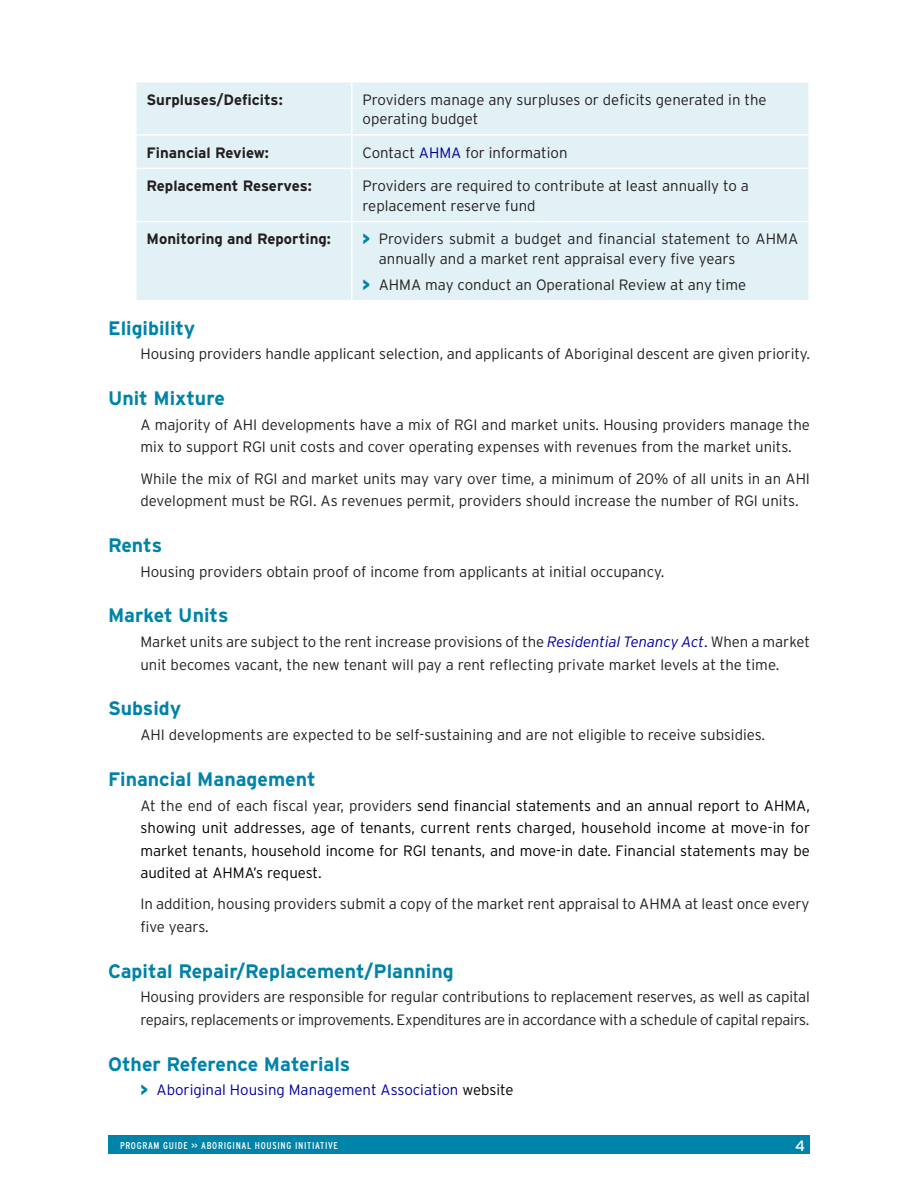
<style>
.page{position:relative;width:918px;height:1188px;background:#fff}
.page>*{position:absolute;margin:0;border:0;box-sizing:border-box;transform-origin:0 0}
.t1{font:700 19.5px "Interstate";color:#0083a9}
.t2{font:300 15px/22.5px "Interstate";color:#231f20}
.t3{font:300 15px/22.5px "Interstate";color:#000;text-align:justify}
.t4{font:300 15px/22.5px "Interstate";letter-spacing:-.02em;color:#231f20}
.t5{font:700 15px "Interstate";color:#231f20}
.t6{font:300 15px "Interstate";color:#0000a0}
.t7{font:15px "Interstate";color:#fff}
.t8{font:condensed 9.9px "Interstate";letter-spacing:.07em;color:#fff}
.s1{color:#0000a0}
.s2{font-weight:900;color:#0083a9}
.s3{font-style:italic;color:#0000a0}
.s4{color:#231f20}
.s5{color:#000}
</style>
<div class="page">
<div style="left:108px;top:1136px;width:702px;height:18px;background:#0083a9"></div>
<div style="left:136px;top:82px;width:673px;height:218px;background:#e1f1f5"></div>
<hr style="left:351px;top:83px;width:1px;height:51px;background:#fff">
<hr style="left:135px;top:134px;width:217px;height:2px;background:#fff">
<hr style="left:352px;top:134px;width:458px;height:2px;background:#fff">
<hr style="left:351px;top:136px;width:1px;height:32px;background:#fff">
<hr style="left:351px;top:169px;width:1px;height:52px;background:#fff">
<hr style="left:135px;top:221px;width:217px;height:1px;background:#fff">
<hr style="left:352px;top:221px;width:458px;height:1px;background:#fff">
<hr style="left:351px;top:222px;width:1px;height:78px;background:#fff">
<hr style="left:808px;top:83px;width:2px;height:51px;background:#fff">
<hr style="left:808px;top:136px;width:2px;height:32px;background:#fff">
<hr style="left:135px;top:168px;width:217px;height:1px;background:#fff">
<hr style="left:352px;top:168px;width:458px;height:1px;background:#fff">
<hr style="left:808px;top:169px;width:2px;height:52px;background:#fff">
<hr style="left:808px;top:222px;width:2px;height:78px;background:#fff">
<p class="t5" style="left:147px;top:90px;width:138px">Surpluses/Deficits:</p>
<p class="t2" style="left:363px;top:89px;width:406px;line-height:19.5px">Providers manage any surpluses or deficits generated in the operating budget</p>
<p class="t5" style="left:147px;top:143px;width:124px">Financial Review:</p>
<p class="t2" style="left:363px;top:141px;width:207px">Contact <span class="s1">AHMA</span> for information</p>
<p class="t5" style="left:147px;top:177px;width:167px">Replacement Reserves:</p>
<p class="t2" style="left:363px;top:176px;width:388px;line-height:19.5px">Providers are required to contribute at least annually to a replacement reserve fund</p>
<p class="t5" style="left:147px;top:230px;width:186px">Monitoring and Reporting:</p>
<p class="t2" style="left:379px;top:229px;width:421px;line-height:19.5px;text-indent:-16px"><span class="s2">&gt;</span> Providers submit a budget and financial statement to AHMA annually and a market rent appraisal every five years</p>
<p class="t2" style="left:363px;top:273px;width:385px"><span class="s2">&gt;</span> AHMA may conduct an Operational Review at any time</p>
<h1 class="t1" style="left:108px;top:316px;width:89px">Eligibility</h1>
<p class="t2" style="left:140px;top:343px;width:671px">Housing providers handle applicant selection, and applicants of Aboriginal descent are given priority.</p>
<h1 class="t1" style="left:108px;top:387px;width:118px">Unit Mixture</h1>
<p class="t2" style="left:140px;top:413px;width:671px">A majority of AHI developments have a mix of RGI and market units. Housing providers manage the mix to support RGI unit costs and cover operating expenses with revenues from the market units.</p>
<p class="t2" style="left:140px;top:467px;width:671px">While the mix of RGI and market units may vary over time, a minimum of 20% of all units in an AHI development must be RGI. As revenues permit, providers should increase the number of RGI units.</p>
<h1 class="t1" style="left:108px;top:533px;width:56px">Rents</h1>
<p class="t2" style="left:140px;top:560px;width:525px">Housing providers obtain proof of income from applicants at initial occupancy.</p>
<h1 class="t1" style="left:108px;top:604px;width:122px">Market Units</h1>
<p class="t2" style="left:140px;top:630px;width:671px">Market units are subject to the rent increase provisions of the <span class="s3">Residential Tenancy Act</span><span class="s1">.</span> When a market unit becomes vacant, the new tenant will pay a rent reflecting private market levels at the time.</p>
<h1 class="t1" style="left:108px;top:697px;width:75px">Subsidy</h1>
<p class="t2" style="left:140px;top:723px;width:626px">AHI developments are expected to be self-sustaining and are not eligible to receive subsidies.</p>
<h1 class="t1" style="left:108px;top:767px;width:209px">Financial Management</h1>
<p class="t3" style="left:140px;top:794px;width:671px"><span class="s4">At the end of each fiscal year, providers</span> send financial statements and an annual report to AHMA, showing unit addresses, age of tenants, current rents charged, household income at move-in for market tenants, household income for RGI tenants, and move-in date. Financial statements may be audited at AHMA’s request.</p>
<p class="t2" style="left:140px;top:893px;width:671px">In addition, housing providers submit a copy of the market rent appraisal to AHMA at least once every five years.</p>
<h1 class="t1" style="left:108px;top:959px;width:347px">Capital Repair/Replacement/Planning</h1>
<p class="t4" style="left:140px;top:986px;width:671px">Housing providers are responsible for regular contributions to replacement reserves, as well as capital repairs, replacements or improvements. Expenditures are in accordance with a schedule of capital repairs.</p>
<h1 class="t1" style="left:108px;top:1052px;width:244px">Other Reference Materials</h1>
<p class="t6" style="left:140px;top:1081px;width:375px"><span class="s2">&gt;</span> Aboriginal Housing Management Association <span class="s5">website</span></p>
<p class="t8" style="left:120px;top:1139px;width:220px">PROGRAM GUIDE &gt;&gt; ABORIGINAL HOUSING INITIATIVE</p>
<p class="t7" style="left:795px;top:1136px;width:12px">4</p>
</div>
